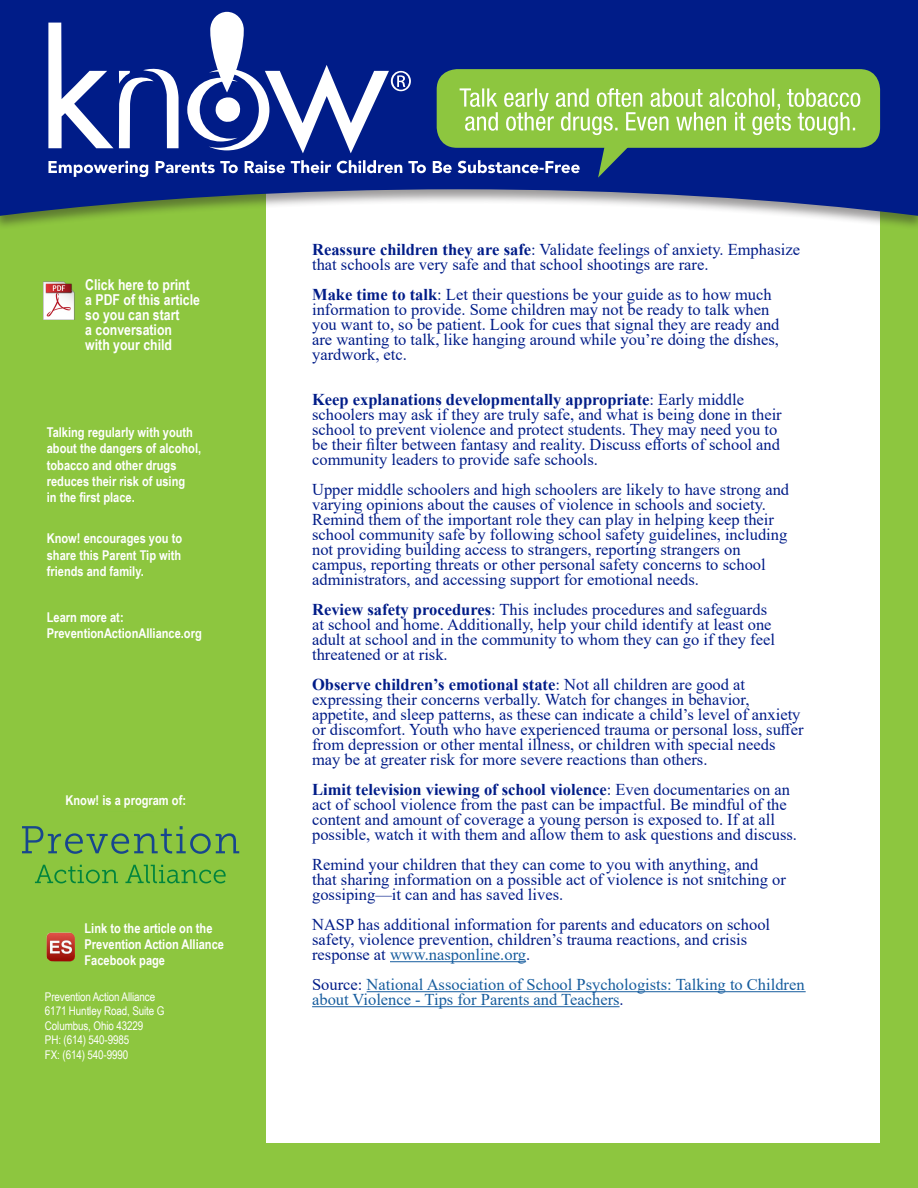
<style>
.page{position:relative;width:918px;height:1188px;background:#fff}
.page>*{position:absolute;margin:0;border:0;box-sizing:border-box;transform-origin:0 0}
.t1{font:16.5px/15px "Times New Roman";color:#001c88}
.t2{font:16.5px/15px "Times New Roman";color:#175d9e}
.t3{font:700 15px/15px "Arial Narrow";color:#fff}
.t4{font:700 13.5px/16.2px "Arial Narrow";color:#fff}
.t5{font:12px "Arial Narrow";letter-spacing:-.01em;color:#fff}
.s1{font-weight:700}
.s2{color:#175d9e}
.s3{color:#001c88}
</style>
<div class="page">
<div style="left:258px;top:116px;width:660px;height:1072px;background:#8dc63f"></div>
<div style="left:266px;top:153px;width:614px;height:990px;background:#fff"></div>
<div style="left:0;top:116px;width:262px;height:1072px;background:#8dc63f"></div>
<div style="left:0;top:0;width:918px;height:230px;background:#231f20;opacity:.45"></div>
<svg style="left:0;top:0;width:918px;height:216px;background:#354c95"></svg>
<div style="left:437px;top:69px;width:443px;height:79px;background:#8dc63f;border-radius:20px"></div>
<svg style="left:48px;top:12px;width:812px;height:166px"></svg>
<hr style="left:390px;top:961px;width:136px;height:1px;background:#175d9e">
<hr style="left:367px;top:991px;width:439px;height:1px;background:#175d9e">
<hr style="left:312px;top:1006px;width:308px;height:1px;background:#175d9e">
<svg style="left:22px;top:826px;width:217px;height:28px"></svg>
<svg style="left:35px;top:865px;width:83px;height:18px"></svg>
<svg style="left:125px;top:865px;width:101px;height:18px"></svg>
<img style="left:44px;top:281px;width:31px;height:39px">
<img style="left:46px;top:933px;width:29px;height:29px">
<p class="t3" style="left:85px;top:277px;width:116px">Click here to print a PDF of this article so you can start<br>a conversation with your child</p>
<p class="t4" style="left:47px;top:424px;width:156px">Talking regularly with youth about the dangers of alcohol, tobacco and other drugs reduces their risk of using<br>in the first place.</p>
<p class="t4" style="left:47px;top:530px;width:137px;text-align:justify">Know! encourages you to share this Parent Tip with friends and family.</p>
<p class="t4" style="left:47px;top:608px;width:157px">Learn more at:<br>PreventionActionAlliance.org</p>
<p class="t4" style="left:65px;top:791px;width:122px">Know! is a program of:</p>
<p class="t4" style="left:85px;top:919px;width:141px">Link to the article on the<br>Prevention Action Alliance<br>Facebook page</p>
<p class="t5" style="left:45px;top:988px;width:112px">Prevention Action Alliance</p>
<p class="t5" style="left:45px;top:1002px;width:121px">6171 Huntley Road, Suite G</p>
<p class="t5" style="left:45px;top:1017px;width:100px">Columbus, Ohio 43229</p>
<p class="t5" style="left:45px;top:1031px;width:86px">PH: (614) 540-9985</p>
<p class="t5" style="left:45px;top:1046px;width:85px">FX: (614) 540-9990</p>
<p class="t1" style="left:312px;top:241px;width:490px"><span class="s1">Reassure children they are safe</span>: Validate feelings of anxiety. Emphasize that schools are very safe and that school shootings are rare.</p>
<p class="t1" style="left:312px;top:286px;width:469px"><span class="s1">Make time to talk</span>: Let their questions be your guide as to how much information to provide. Some children may not be ready to talk when you want to, so be patient. Look for cues that signal they are ready and are wanting to talk, like hanging around while you’re doing the dishes, yardwork, etc.</p>
<p class="t1" style="left:312px;top:391px;width:471px"><span class="s1">Keep explanations developmentally appropriate</span>: Early middle schoolers may ask if they are truly safe, and what is being done in their school to prevent violence and protect students. They may need you to be their filter between fantasy and reality. Discuss efforts of school and community leaders to provide safe schools.</p>
<p class="t1" style="left:312px;top:481px;width:479px">Upper middle schoolers and high schoolers are likely to have strong and varying opinions about the causes of violence in schools and society.<br>Remind them of the important role they can play in helping keep their school community safe by following school safety guidelines, including not providing building access to strangers, reporting strangers on campus, reporting threats or other personal safety concerns to school administrators, and accessing support for emotional needs.</p>
<p class="t1" style="left:312px;top:601px;width:464px"><span class="s1">Review safety procedures</span>: This includes procedures and safeguards at school and home. Additionally, help your child identify at least one adult at school and in the community to whom they can go if they feel threatened or at risk.</p>
<p class="t1" style="left:312px;top:676px;width:493px"><span class="s1">Observe children’s emotional state</span>: Not all children are good at expressing their concerns verbally. Watch for changes in behavior, appetite, and sleep patterns, as these can indicate a child’s level of anxiety or discomfort. Youth who have experienced trauma or personal loss, suffer from depression or other mental illness, or children with special needs may be at greater risk for more severe reactions than others.</p>
<p class="t1" style="left:312px;top:781px;width:486px"><span class="s1">Limit television viewing of school violence</span>: Even documentaries on an act of school violence from the past can be impactful. Be mindful of the content and amount of coverage a young person is exposed to. If at all possible, watch it with them and allow them to ask questions and discuss.</p>
<p class="t1" style="left:312px;top:856px;width:475px">Remind your children that they can come to you with anything, and that sharing information on a possible act of violence is not snitching or gossiping—it can and has saved lives.</p>
<p class="t1" style="left:312px;top:916px;width:460px">NASP has additional information for parents and educators on school safety, violence prevention, children’s trauma reactions, and crisis response at <span class="s2">www.nasponline.org</span>.</p>
<p class="t2" style="left:312px;top:976px;width:494px"><span class="s3">Source:</span> National Association of School Psychologists: Talking to Children about Violence - Tips for Parents and Teachers<span class="s3">.</span></p>
</div>
